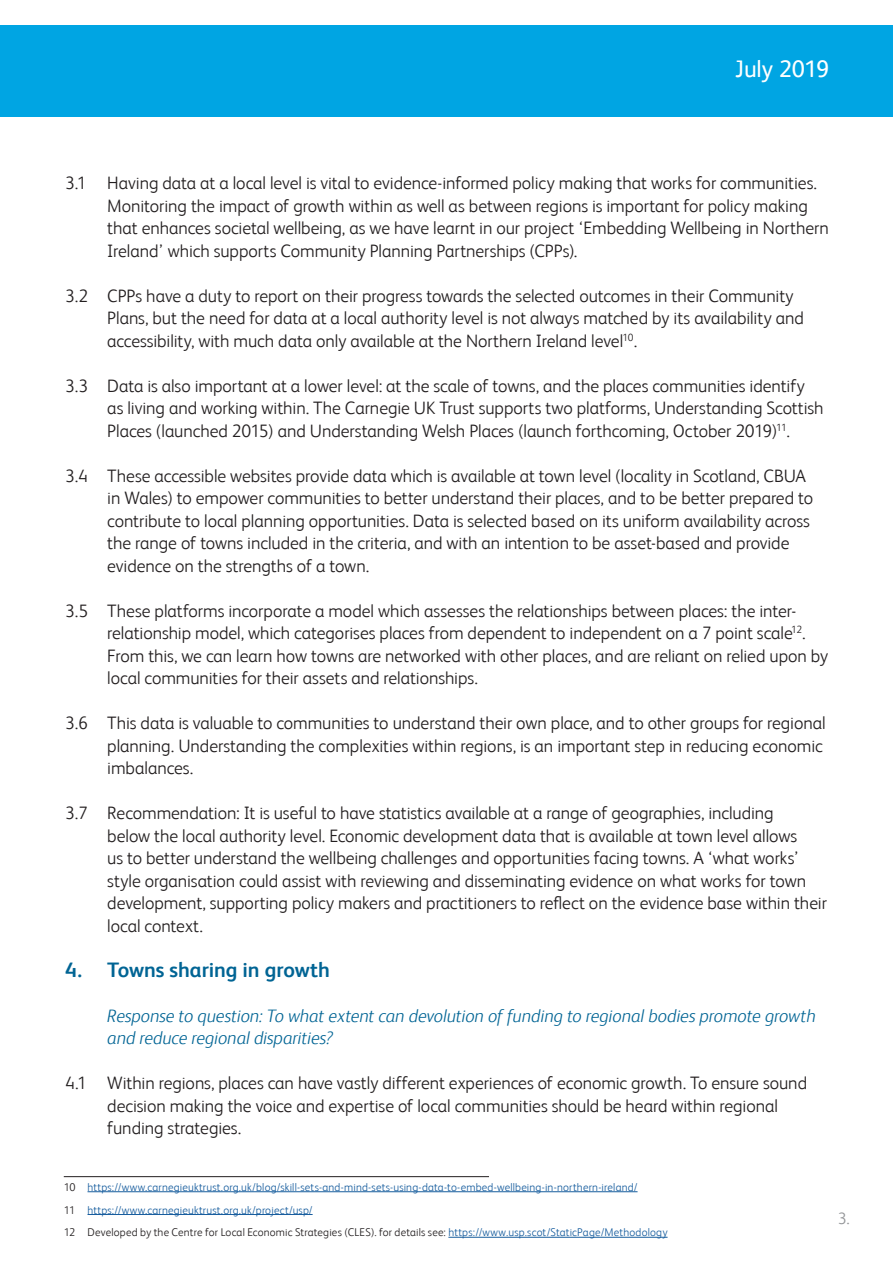
<style>
.page{position:relative;width:893px;height:1263px;background:#fff}
.page>*{position:absolute;margin:0;border:0;box-sizing:border-box;transform-origin:0 0}
._06_Bullets{font:24px "FS Albert";letter-spacing:-.01em;color:#fff}
._06_Bullets-2{font:700 21px "FS Albert";letter-spacing:-.005em;color:#006494}
._06_Bullets-3{font:300 18px/22.5px "FS Albert";letter-spacing:-.005em;color:#231f20}
._06_Bullets-4{font:italic 300 18px/22.5px "FS Albert";letter-spacing:-.01em;color:#006494}
._05_Body_text{font:300 16.5px "FS Albert";color:#939598}
._08_Footnote{font:300 11.25px "FS Albert";letter-spacing:.015em;color:#175d9e}
._08_Footnote-2{font:300 11.25px "FS Albert";letter-spacing:.015em;color:#231f20}
.s1{color:#231f20}
.s2{color:#175d9e}
</style>
<div class="page">
<div style="left:0;top:26px;width:893px;height:91px;background:#00a5e3"></div>
<hr style="left:64px;top:1176px;width:425px;height:1px;background:#231f20">
<hr style="left:88px;top:1191px;width:550px;height:1px;background:#175d9e">
<hr style="left:88px;top:1214px;width:225px;height:1px;background:#175d9e">
<hr style="left:448px;top:1237px;width:220px;height:1px;background:#175d9e">
<p class="_06_Bullets" style="left:735px;top:55px;width:96px">July 2019</p>
<p class="_06_Bullets-3" style="left:107px;top:171px;width:723px;text-indent:-42px">3.1 Having data at a local level is vital to evidence-informed policy making that works for communities.<br>Monitoring the impact of growth within as well as between regions is important for policy making that enhances societal wellbeing, as we have learnt in our project ‘Embedding Wellbeing in Northern Ireland’ which supports Community Planning Partnerships (CPPs).</p>
<p class="_06_Bullets-3" style="left:107px;top:284px;width:698px;text-indent:-42px">3.2 CPPs have a duty to report on their progress towards the selected outcomes in their Community<br>Plans, but the need for data at a local authority level is not always matched by its availability and accessibility, with much data only available at the Northern Ireland level<sup>10</sup>.</p>
<p class="_06_Bullets-3" style="left:107px;top:374px;width:718px;text-indent:-42px">3.3 Data is also important at a lower level: at the scale of towns, and the places communities identify as living and working within. The Carnegie UK Trust supports two platforms, Understanding Scottish<br>Places (launched 2015) and Understanding Welsh Places (launch forthcoming, October 2019)<sup>11</sup>.</p>
<p class="_06_Bullets-3" style="left:107px;top:464px;width:707px;text-indent:-42px">3.4 These accessible websites provide data which is available at town level (locality in Scotland, CBUA in Wales) to empower communities to better understand their places, and to be better prepared to contribute to local planning opportunities. Data is selected based on its uniform availability across the range of towns included in the criteria, and with an intention to be asset-based and provide evidence on the strengths of a town.</p>
<p class="_06_Bullets-3" style="left:107px;top:599px;width:722px;text-indent:-42px">3.5 These platforms incorporate a model which assesses the relationships between places: the inter&shy;relationship model, which categorises places from dependent to independent on a 7 point scale<sup>12</sup>.<br>From this, we can learn how towns are networked with other places, and are reliant on relied upon by local communities for their assets and relationships.</p>
<p class="_06_Bullets-3" style="left:107px;top:711px;width:720px;text-indent:-42px">3.6 This data is valuable to communities to understand their own place, and to other groups for regional planning. Understanding the complexities within regions, is an important step in reducing economic imbalances.</p>
<p class="_06_Bullets-3" style="left:107px;top:801px;width:721px;text-indent:-42px">3.7 Recommendation: It is useful to have statistics available at a range of geographies, including<br>below the local authority level. Economic development data that is available at town level allows<br>us to better understand the wellbeing challenges and opportunities facing towns. A ‘what works’ style organisation could assist with reviewing and disseminating evidence on what works for town development, supporting policy makers and practitioners to reflect on the evidence base within their local context.</p>
<p class="_06_Bullets-2" style="left:65px;top:957px;width:266px">4. Towns sharing in growth</p>
<p class="_06_Bullets-4" style="left:107px;top:1004px;width:710px">Response to question: To what extent can devolution of funding to regional bodies promote growth and reduce regional disparities?</p>
<p class="_06_Bullets-3" style="left:107px;top:1071px;width:701px;text-indent:-42px">4.1 Within regions, places can have vastly different experiences of economic growth. To ensure sound decision making the voice and expertise of local communities should be heard within regional funding strategies.</p>
<p class="_08_Footnote" style="left:64px;top:1180px;width:575px"><span class="s1">10</span> https://www.carnegieuktrust.org.uk/blog/skill-sets-and-mind-sets-using-data-to-embed-wellbeing-in-northern-ireland/</p>
<p class="_08_Footnote" style="left:64px;top:1203px;width:250px"><span class="s1">11</span> https://www.carnegieuktrust.org.uk/project/usp/</p>
<p class="_08_Footnote-2" style="left:64px;top:1226px;width:605px">12 Developed by the Centre for Local Economic Strategies (CLES). for details see: <span class="s2">https://www.usp.scot/StaticPage/Methodology</span></p>
<p class="_05_Body_text" style="left:838px;top:1209px;width:14px">3.</p>
</div>
